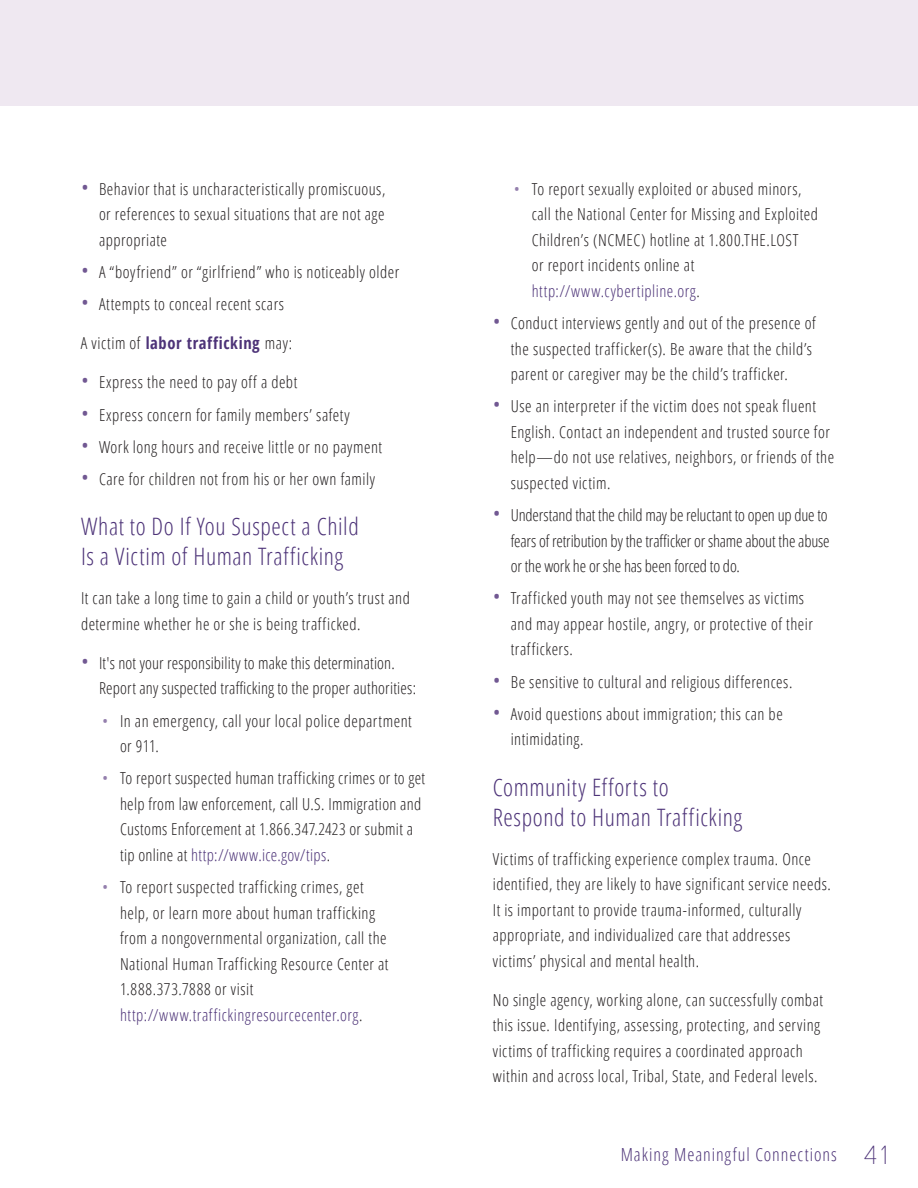
<style>
.page{position:relative;width:918px;height:1188px;background:#fff}
.page>*{position:absolute;margin:0;border:0;box-sizing:border-box;transform-origin:0 0}
.t1{font:300 condensed 24px/30px "Open Sans";letter-spacing:.025em;color:#4d3378}
.t2{font:300 condensed 18px "Open Sans";letter-spacing:.05em;color:#4d3378}
.t3{font:300 condensed 16.5px/25.5px "Open Sans";letter-spacing:.03em;color:#231f20}
.t4{font:300 condensed 16.5px/25.5px "Open Sans";letter-spacing:-.01em;color:#231f20}
.t5{font:300 condensed 16.5px/25.5px "Open Sans";letter-spacing:.01em;color:#231f20}
.t6{font:700 condensed 16.5px "Open Sans";letter-spacing:.035em;color:#4d3378}
.s1{font-size:21px;color:#715892}
.s2{font-weight:300;color:#231f20}
.s3{color:#947fad}
.s4{color:#4d3378}
.s5{font-family:"Lane";font-weight:400;font-size:27px}
</style>
<div class="page">
<div style="left:0;top:0;width:918px;height:106px;background:#efe8f1"></div>
<p class="t3" style="left:99px;top:176px;width:288px;text-align:justify;text-indent:-18px"><span class="s1">•</span> Behavior that is uncharacteristically promiscuous, or references to sexual situations that are not age appropriate</p>
<p class="t3" style="left:81px;top:259px;width:320px"><span class="s1">•</span> A “boyfriend” or “girlfriend” who is noticeably older</p>
<p class="t3" style="left:81px;top:291px;width:205px"><span class="s1">•</span> Attempts to conceal recent scars</p>
<p class="t6" style="left:81px;top:332px;width:213px"><span class="s2">A victim of</span> labor trafficking <span class="s2">may:</span></p>
<p class="t3" style="left:81px;top:369px;width:218px"><span class="s1">•</span> Express the need to pay off a debt</p>
<p class="t3" style="left:81px;top:401px;width:270px"><span class="s1">•</span> Express concern for family members’ safety</p>
<p class="t3" style="left:81px;top:434px;width:303px"><span class="s1">•</span> Work long hours and receive little or no payment</p>
<p class="t3" style="left:81px;top:466px;width:296px"><span class="s1">•</span> Care for children not from his or her own family</p>
<p class="t1" style="left:81px;top:511px;width:279px">What to Do If You Suspect a Child<br>Is a Victim of Human Trafficking</p>
<p class="t3" style="left:81px;top:585px;width:330px">It can take a long time to gain a child or youth’s trust and determine whether he or she is being trafficked.</p>
<p class="t5" style="left:99px;top:650px;width:319px;text-indent:-18px"><span class="s1">•</span> It's not your responsibility to make this determination.<br>Report any suspected trafficking to the proper authorities:</p>
<p class="t3" style="left:120px;top:707px;width:293px;text-indent:-18px"><span class="s3">•</span> In an emergency, call your local police department or 911.</p>
<p class="t3" style="left:120px;top:765px;width:307px;text-indent:-18px"><span class="s3">•</span> To report suspected human trafficking crimes or to get help from law enforcement, call U.S. Immigration and Customs Enforcement at 1.866.347.2423 or submit a tip online at <span class="s4">http://www.ice.gov/tips</span>.</p>
<p class="t3" style="left:120px;top:874px;width:270px;text-indent:-18px"><span class="s3">•</span> To report suspected trafficking crimes, get help, or learn more about human trafficking from a nongovernmental organization, call the National Human Trafficking Resource Center at 1.888.373.7888 or visit <span class="s4">http://www.traffickingresourcecenter.org</span>.</p>
<p class="t3" style="left:532px;top:176px;width:288px;text-indent:-18px"><span class="s3">•</span> To report sexually exploited or abused minors, call the National Center for Missing and Exploited Children’s (NCMEC) hotline at 1.800.THE.LOST<br>or report incidents online at <span class="s4">http://www.cybertipline.org</span>.</p>
<p class="t3" style="left:511px;top:310px;width:306px;text-indent:-18px"><span class="s1">•</span> Conduct interviews gently and out of the presence of the suspected trafficker(s). Be aware that the child’s parent or caregiver may be the child’s trafficker.</p>
<p class="t3" style="left:511px;top:393px;width:325px;text-indent:-18px"><span class="s1">•</span> Use an interpreter if the victim does not speak fluent English. Contact an independent and trusted source for help—do not use relatives, neighbors, or friends of the suspected victim.</p>
<p class="t4" style="left:511px;top:502px;width:321px;text-indent:-18px"><span class="s1">•</span> Understand that the child may be reluctant to open up due to fears of retribution by the trafficker or shame about the abuse or the work he or she has been forced to do.</p>
<p class="t3" style="left:511px;top:585px;width:304px;text-indent:-18px"><span class="s1">•</span> Trafficked youth may not see themselves as victims and may appear hostile, angry, or protective of their traffickers.</p>
<p class="t3" style="left:493px;top:668px;width:301px"><span class="s1">•</span> Be sensitive to cultural and religious differences.</p>
<p class="t3" style="left:511px;top:701px;width:274px;text-indent:-18px"><span class="s1">•</span> Avoid questions about immigration; this can be intimidating.</p>
<p class="t1" style="left:493px;top:771px;width:251px">Community Efforts to<br>Respond to Human Trafficking</p>
<p class="t3" style="left:493px;top:845px;width:340px">Victims of trafficking experience complex trauma. Once identified, they are likely to have significant service needs.<br>It is important to provide trauma-informed, culturally appropriate, and individualized care that addresses victims’ physical and mental health.</p>
<p class="t3" style="left:493px;top:986px;width:332px">No single agency, working alone, can successfully combat this issue. Identifying, assessing, protecting, and serving victims of trafficking requires a coordinated approach within and across local, Tribal, State, and Federal levels.</p>
<p class="t2" style="left:621px;top:1142px;width:272px">Making Meaningful Connections <span class="s5">41</span></p>
</div>
